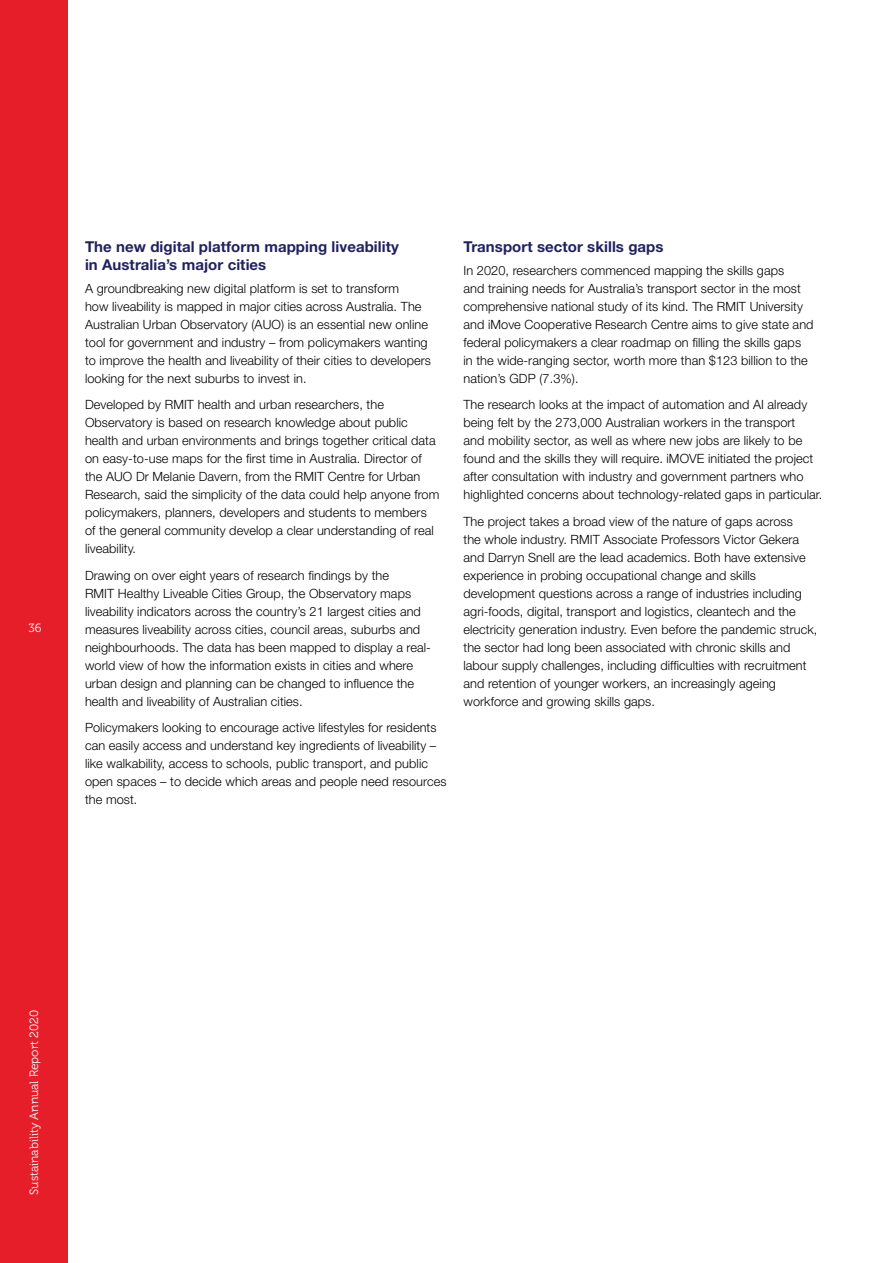
<style>
.page{position:relative;width:893px;height:1263px;background:#fff}
.page>*{position:absolute;margin:0;border:0;box-sizing:border-box;transform-origin:0 0}
.t1{font:700 15px/18px "Helvetica Neue LT Std";letter-spacing:.005em;color:#222160}
.t2{font:300 12.75px/18px "Helvetica Neue LT Std";letter-spacing:.005em;color:#000}
.t3{font:12px "Museo 300";color:#fff}
</style>
<div class="page">
<div style="left:0;top:0;width:68px;height:1263px;background:#e61e2a"></div>
<p class="t3" style="left:28px;top:621px;width:15px">36</p>
<p class="t1" style="left:85px;top:238px;width:315px">The new digital platform mapping liveability in Australia’s major cities</p>
<p class="t2" style="left:85px;top:279px;width:347px">A groundbreaking new digital platform is set to transform<br>how liveability is mapped in major cities across Australia. The Australian Urban Observatory (AUO) is an essential new online tool for government and industry – from policymakers wanting to improve the health and liveability of their cities to developers looking for the next suburbs to invest in.</p>
<p class="t2" style="left:85px;top:395px;width:356px">Developed by RMIT health and urban researchers, the Observatory is based on research knowledge about public health and urban environments and brings together critical data on easy-to-use maps for the first time in Australia. Director of the AUO Dr Melanie Davern, from the RMIT Centre for Urban Research, said the simplicity of the data could help anyone from policymakers, planners, developers and students to members of the general community develop a clear understanding of real liveability.</p>
<p class="t2" style="left:85px;top:566px;width:347px">Drawing on over eight years of research findings by the<br>RMIT Healthy Liveable Cities Group, the Observatory maps liveability indicators across the country’s 21 largest cities and measures liveability across cities, council areas, suburbs and neighbourhoods. The data has been mapped to display a real&shy;world view of how the information exists in cities and where urban design and planning can be changed to influence the health and liveability of Australian cities.</p>
<p class="t2" style="left:85px;top:718px;width:363px">Policymakers looking to encourage active lifestyles for residents can easily access and understand key ingredients of liveability – like walkability, access to schools, public transport, and public open spaces – to decide which areas and people need resources the most.</p>
<p class="t1" style="left:463px;top:238px;width:202px">Transport sector skills gaps</p>
<p class="t2" style="left:463px;top:261px;width:352px">In 2020, researchers commenced mapping the skills gaps<br>and training needs for Australia’s transport sector in the most comprehensive national study of its kind. The RMIT University and iMove Cooperative Research Centre aims to give state and federal policymakers a clear roadmap on filling the skills gaps in the wide-ranging sector, worth more than $123 billion to the nation’s GDP (7.3%).</p>
<p class="t2" style="left:463px;top:395px;width:360px">The research looks at the impact of automation and AI already being felt by the 273,000 Australian workers in the transport<br>and mobility sector, as well as where new jobs are likely to be found and the skills they will require. iMOVE initiated the project after consultation with industry and government partners who highlighted concerns about technology-related gaps in particular.</p>
<p class="t2" style="left:463px;top:512px;width:355px">The project takes a broad view of the nature of gaps across<br>the whole industry. RMIT Associate Professors Victor Gekera and Darryn Snell are the lead academics. Both have extensive experience in probing occupational change and skills development questions across a range of industries including agri-foods, digital, transport and logistics, cleantech and the electricity generation industry. Even before the pandemic struck, the sector had long been associated with chronic skills and labour supply challenges, including difficulties with recruitment and retention of younger workers, an increasingly ageing workforce and growing skills gaps.</p>
<p class="t3" style="left:28px;top:1195px;width:187px;rotate:-90deg">Sustainability Annual Report 2020</p>
</div>
